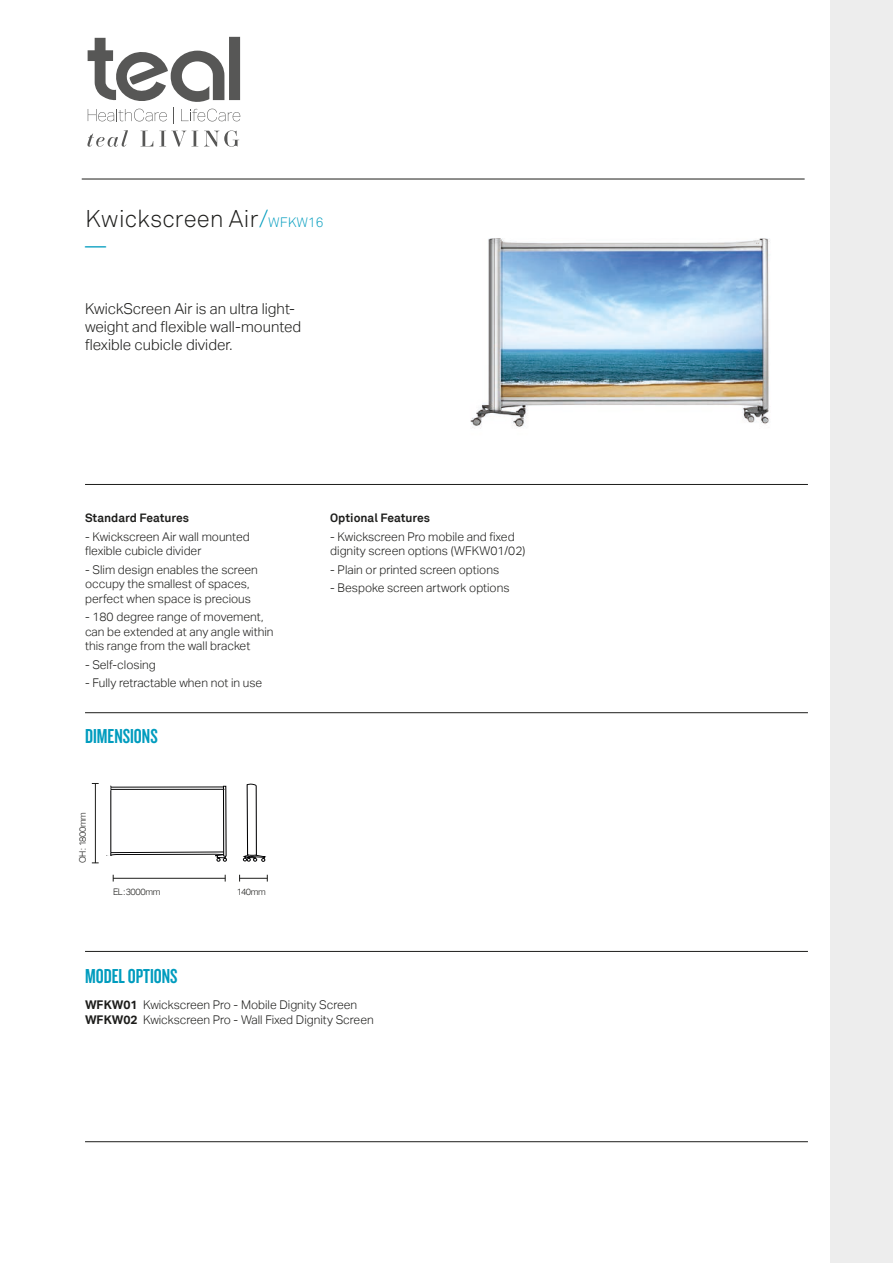
<style>
.page{position:relative;width:893px;height:1263px;background:#fff}
.page>*{position:absolute;margin:0;border:0;box-sizing:border-box;transform-origin:0 0}
.t1{font:300 24px "Akkurat";color:#1d1d1b}
.t2{font:21px "Knockout HTF48 Featherweight";color:#009cbe}
.t3{font:21px "Grouch IT Cby BT";color:#009cbe}
.t4{font:300 15px/18px "Aktiv Grotesk";color:#1d1d1b}
.t5{font:300 12px/14.4px "Aktiv Grotesk";color:#1d1d1b}
.t6{font:700 12px "Akkurat";color:#1d1d1b}
.t7{font:300 9px "Aktiv Grotesk";letter-spacing:-.045em;color:#1d1d1b}
.s1{color:#009cbe}
.s2{font-size:13.5px;color:#009cbe}
.s3{font-weight:700}
</style>
<div class="page">
<hr style="left:82px;top:179px;width:723px;height:1px;background:#1d1d1b">
<hr style="left:85px;top:484px;width:723px;height:1px;background:#1d1d1b">
<hr style="left:85px;top:712px;width:723px;height:1px;background:#1d1d1b">
<hr style="left:85px;top:951px;width:723px;height:1px;background:#1d1d1b">
<img style="left:470px;top:238px;width:300px;height:191px">
<hr style="left:85px;top:1141px;width:723px;height:1px;background:#1d1d1b">
<svg style="left:88px;top:37px;width:152px;height:86px"></svg>
<svg style="left:87px;top:130px;width:41px;height:17px"></svg>
<svg style="left:141px;top:131px;width:12px;height:15px"></svg>
<svg style="left:159px;top:131px;width:39px;height:16px"></svg>
<svg style="left:204px;top:130px;width:35px;height:17px"></svg>
<div style="left:831px;top:0;width:62px;height:1263px;background:#ededed"></div>
<svg style="left:106px;top:786px;width:120px;height:76px"></svg>
<svg style="left:243px;top:783px;width:22px;height:79px"></svg>
<hr style="left:113px;top:878px;width:112px;height:1px;background:#1d1d1b">
<hr style="left:95px;top:783px;width:1px;height:80px;background:#1d1d1b">
<div style="left:105px;top:856px;width:35px;height:9px;background:#fff"></div>
<div style="left:101px;top:771px;width:10px;height:19px;background:#fff"></div>
<svg style="left:239px;top:875px;width:29px;height:6px"></svg>
<h1 class="t1" style="left:85px;top:204px;width:240px">Kwickscreen Air<span class="s1">/</span><span class="s2">WFKW16</span></h1>
<h2 class="t3" style="left:85px;top:232px;width:22px">—</h2>
<p class="t4" style="left:85px;top:300px;width:218px">KwickScreen Air is an ultra light&shy;weight and flexible wall-mounted flexible cubicle divider.</p>
<p class="t6" style="left:85px;top:510px;width:106px">Standard Features</p>
<p class="t5" style="left:85px;top:529px;width:166px">- Kwickscreen Air wall mounted flexible cubicle divider</p>
<p class="t5" style="left:85px;top:562px;width:174px">- Slim design enables the screen occupy the smallest of spaces, perfect when space is precious</p>
<p class="t5" style="left:85px;top:610px;width:190px">- 180 degree range of movement, can be extended at any angle within this range from the wall bracket</p>
<p class="t5" style="left:85px;top:657px;width:72px">- Self-closing</p>
<p class="t5" style="left:85px;top:676px;width:179px">- Fully retractable when not in use</p>
<h2 class="t2" style="left:85px;top:726px;width:74px">DIMENSIONS</h2>
<p class="t7" style="left:77px;top:863px;width:53px;rotate:-90deg">OH : 1800mm</p>
<p class="t7" style="left:113px;top:887px;width:49px">EL : 3000mm</p>
<h2 class="t2" style="left:85px;top:965px;width:94px">MODEL OPTIONS</h2>
<p class="t7" style="left:237px;top:887px;width:31px">140mm</p>
<p class="t6" style="left:330px;top:510px;width:101px">Optional Features</p>
<p class="t5" style="left:330px;top:529px;width:197px">- Kwickscreen Pro mobile and fixed dignity screen options (WFKW01/02)</p>
<p class="t5" style="left:330px;top:562px;width:170px">- Plain or printed screen options</p>
<p class="t5" style="left:330px;top:581px;width:181px">- Bespoke screen artwork options</p>
<p class="t5" style="left:85px;top:998px;width:290px"><span class="s3">WFKW01</span> Kwickscreen Pro - Mobile Dignity Screen<br><span class="s3">WFKW02</span> Kwickscreen Pro - Wall Fixed Dignity Screen</p>
</div>
